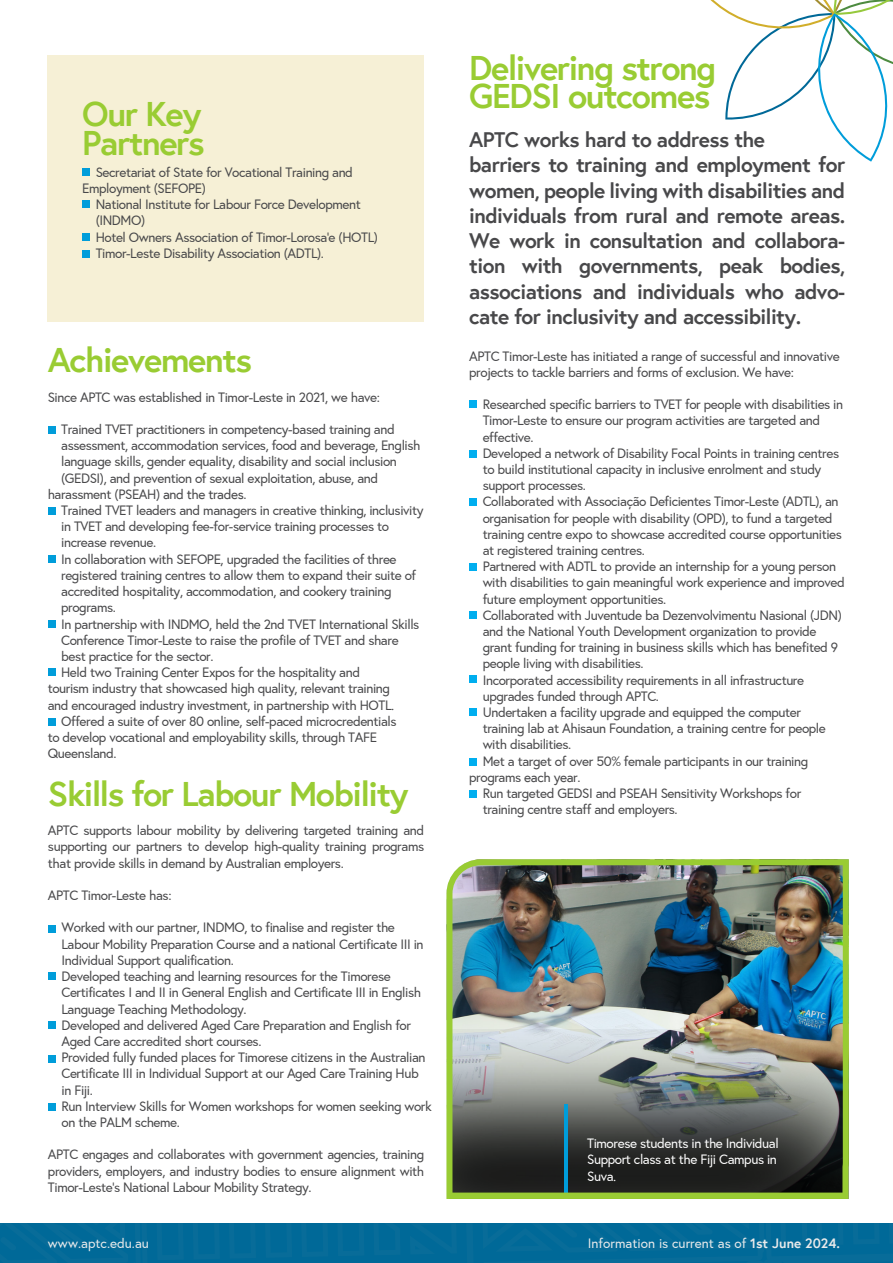
<style>
.page{position:relative;width:893px;height:1263px;background:#fff}
.page>*{position:absolute;margin:0;border:0;box-sizing:border-box;transform-origin:0 0}
.t1{font:700 34.2px/28.5px "Europa";letter-spacing:-.04em;color:#9c3}
.t2{font:700 21px/25.2px "Europa";letter-spacing:-.025em;color:#48484a}
.t3{font:13.5px/16.2px "Europa";letter-spacing:-.03em;color:#48484a}
.t4{font:13.5px/16.4px "Europa";letter-spacing:-.03em;color:#fff}
.t5{font:13.5px "Europa";color:#e9eaeb}
.s1{font-weight:700}
</style>
<div class="page">
<div style="left:48px;top:55px;width:376px;height:267px;background:#f6f0d6"></div>
<div style="left:0;top:1223px;width:893px;height:40px;background:#006998"></div>
<div style="left:469px;top:400px;width:8px;height:7px;background:#00aeef"></div>
<div style="left:469px;top:450px;width:8px;height:8px;background:#00aeef"></div>
<div style="left:469px;top:498px;width:8px;height:8px;background:#00aeef"></div>
<div style="left:469px;top:563px;width:8px;height:8px;background:#00aeef"></div>
<div style="left:469px;top:611px;width:8px;height:8px;background:#00aeef"></div>
<div style="left:469px;top:675px;width:8px;height:8px;background:#00aeef"></div>
<div style="left:469px;top:708px;width:8px;height:8px;background:#00aeef"></div>
<div style="left:469px;top:758px;width:8px;height:8px;background:#00aeef"></div>
<div style="left:469px;top:790px;width:8px;height:8px;background:#00aeef"></div>
<div style="left:48px;top:426px;width:7px;height:8px;background:#009dda"></div>
<div style="left:48px;top:507px;width:7px;height:8px;background:#009dda"></div>
<div style="left:48px;top:555px;width:7px;height:8px;background:#009dda"></div>
<div style="left:48px;top:620px;width:7px;height:8px;background:#009dda"></div>
<div style="left:48px;top:668px;width:7px;height:8px;background:#009dda"></div>
<div style="left:48px;top:718px;width:7px;height:7px;background:#009dda"></div>
<div style="left:48px;top:925px;width:8px;height:8px;background:#009dda"></div>
<div style="left:48px;top:972px;width:8px;height:8px;background:#009dda"></div>
<div style="left:48px;top:1021px;width:8px;height:8px;background:#009dda"></div>
<div style="left:48px;top:1055px;width:8px;height:8px;background:#009dda"></div>
<div style="left:48px;top:1103px;width:8px;height:8px;background:#009dda"></div>
<div style="left:82px;top:168px;width:8px;height:8px;background:#009dda"></div>
<div style="left:82px;top:200px;width:8px;height:8px;background:#009dda"></div>
<div style="left:82px;top:233px;width:8px;height:8px;background:#009dda"></div>
<div style="left:82px;top:250px;width:8px;height:8px;background:#009dda"></div>
<svg style="left:710px;top:0;width:183px;height:162px"></svg>
<img style="left:446px;top:859px;width:403px;height:340px">
<h1 class="t1" style="left:82px;top:99px;width:124px">Our Key<br>Partners</h1>
<p class="t3" style="left:82px;top:164px;width:272px;text-indent:13px">Secretariat of State for Vocational Training and<br>Employment (SEFOPE)</p>
<p class="t3" style="left:96px;top:196px;width:284px">National Institute for Labour Force Development (INDMO)<br>Hotel Owners Association of Timor-Lorosa'e (HOTL)<br>Timor-Leste Disability Association (ADTL).</p>
<h1 class="t1" style="left:48px;top:345px;width:206px">Achievements</h1>
<p class="t3" style="left:48px;top:389px;width:334px">Since APTC was established in Timor-Leste in 2021, we have:</p>
<p class="t3" style="left:61px;top:421px;width:335px">Trained TVET practitioners in competency-based training and</p>
<p class="t3" style="left:61px;top:437px;width:361px">assessment, accommodation services, food and beverage, English</p>
<p class="t3" style="left:61px;top:454px;width:337px">language skills, gender equality, disability and social inclusion</p>
<p class="t3" style="left:61px;top:470px;width:318px">(GEDSI), and prevention of sexual exploitation, abuse, and</p>
<p class="t3" style="left:48px;top:486px;width:200px">harassment (PSEAH) and the trades.</p>
<p class="t3" style="left:61px;top:502px;width:364px">Trained TVET leaders and managers in creative thinking, inclusivity</p>
<p class="t3" style="left:61px;top:518px;width:329px">in TVET and developing fee-for-service training processes to</p>
<p class="t3" style="left:61px;top:535px;width:96px">increase revenue.</p>
<p class="t3" style="left:61px;top:551px;width:337px">In collaboration with SEFOPE, upgraded the facilities of three</p>
<p class="t3" style="left:61px;top:567px;width:357px">registered training centres to allow them to expand their suite of</p>
<p class="t3" style="left:61px;top:583px;width:332px">accredited hospitality, accommodation, and cookery training</p>
<p class="t3" style="left:61px;top:599px;width:56px">programs.</p>
<p class="t3" style="left:61px;top:616px;width:360px">In partnership with INDMO, held the 2nd TVET International Skills</p>
<p class="t3" style="left:61px;top:632px;width:339px">Conference Timor-Leste to raise the profile of TVET and share</p>
<p class="t3" style="left:61px;top:648px;width:154px">best practice for the sector.</p>
<p class="t3" style="left:61px;top:665px;width:300px">Held two Training Center Expos for the hospitality and</p>
<p class="t3" style="left:48px;top:680px;width:344px">tourism industry that showcased high quality, relevant training</p>
<p class="t3" style="left:48px;top:697px;width:348px">and encouraged industry investment, in partnership with HOTL.</p>
<p class="t3" style="left:61px;top:713px;width:337px">Offered a suite of over 80 online, self-paced microcredentials</p>
<p class="t3" style="left:48px;top:729px;width:331px">to develop vocational and employability skills, through TAFE</p>
<p class="t3" style="left:48px;top:745px;width:71px">Queensland.</p>
<h1 class="t1" style="left:48px;top:778px;width:362px">Skills for Labour Mobility</h1>
<p class="t3" style="left:48px;top:822px;width:378px;text-align:justify">APTC supports labour mobility by delivering targeted training and supporting our partners to develop high-quality training programs that provide skills in demand by Australian employers.</p>
<p class="t3" style="left:48px;top:887px;width:125px">APTC Timor-Leste has:</p>
<p class="t3" style="left:61px;top:920px;width:372px">Worked with our partner, INDMO, to finalise and register the Labour Mobility Preparation Course and a national Certificate III in Individual Support qualification.<br>Developed teaching and learning resources for the Timorese Certificates I and II in General English and Certificate III in English Language Teaching Methodology.<br>Developed and delivered Aged Care Preparation and English for Aged Care accredited short courses.<br>Provided fully funded places for Timorese citizens in the Australian Certificate III in Individual Support at our Aged Care Training Hub in Fiji.<br>Run Interview Skills for Women workshops for women seeking work on the PALM scheme.</p>
<p class="t3" style="left:48px;top:1146px;width:378px;text-align:justify">APTC engages and collaborates with government agencies, training providers, employers, and industry bodies to ensure alignment with Timor-Leste's National Labour Mobility Strategy.</p>
<h1 class="t1" style="left:469px;top:52px;width:249px">Delivering strong<br>GEDSI outcomes</h1>
<p class="t2" style="left:469px;top:127px;width:378px">APTC works hard to address the<br>barriers to training and employment for women, people living with disabilities and individuals from rural and remote areas.<br>We work in consultation and collabora&shy;tion with governments, peak bodies, associations and individuals who advo&shy;cate for inclusivity and accessibility.</p>
<p class="t3" style="left:469px;top:348px;width:372px">APTC Timor-Leste has initiated a range of successful and innovative projects to tackle barriers and forms of exclusion. We have:</p>
<p class="t3" style="left:483px;top:396px;width:362px">Researched specific barriers to TVET for people with disabilities in</p>
<p class="t3" style="left:483px;top:412px;width:339px">Timor-Leste to ensure our program activities are targeted and</p>
<p class="t3" style="left:483px;top:429px;width:52px">effective.</p>
<p class="t3" style="left:483px;top:445px;width:358px">Developed a network of Disability Focal Points in training centres</p>
<p class="t3" style="left:483px;top:461px;width:340px">to build institutional capacity in inclusive enrolment and study</p>
<p class="t3" style="left:483px;top:477px;width:105px">support processes.</p>
<p class="t3" style="left:483px;top:493px;width:357px">Collaborated with Associação Deficientes Timor-Leste (ADTL), an</p>
<p class="t3" style="left:483px;top:510px;width:351px">organisation for people with disability (OPD), to fund a targeted</p>
<p class="t3" style="left:483px;top:526px;width:361px">training centre expo to showcase accredited course opportunities</p>
<p class="t3" style="left:483px;top:542px;width:164px">at registered training centres.</p>
<p class="t3" style="left:483px;top:558px;width:355px">Partnered with ADTL to provide an internship for a young person</p>
<p class="t3" style="left:483px;top:574px;width:364px">with disabilities to gain meaningful work experience and improved</p>
<p class="t3" style="left:483px;top:591px;width:185px">future employment opportunities.</p>
<p class="t3" style="left:483px;top:607px;width:361px">Collaborated with Juventude ba Dezenvolvimentu Nasional (JDN)</p>
<p class="t3" style="left:483px;top:623px;width:335px">and the National Youth Development organization to provide</p>
<p class="t3" style="left:483px;top:639px;width:357px">grant funding for training in business skills which has benefited 9</p>
<p class="t3" style="left:483px;top:655px;width:162px">people living with disabilities.</p>
<p class="t3" style="left:483px;top:672px;width:323px">Incorporated accessibility requirements in all infrastructure</p>
<p class="t3" style="left:483px;top:688px;width:178px">upgrades funded through APTC.</p>
<p class="t3" style="left:483px;top:704px;width:320px">Undertaken a facility upgrade and equipped the computer</p>
<p class="t3" style="left:483px;top:720px;width:345px">training lab at Ahisaun Foundation, a training centre for people</p>
<p class="t3" style="left:483px;top:736px;width:90px">with disabilities.</p>
<p class="t3" style="left:483px;top:753px;width:327px">Met a target of over 50% female participants in our training</p>
<p class="t3" style="left:469px;top:769px;width:113px">programs each year.</p>
<p class="t3" style="left:483px;top:785px;width:320px">Run targeted GEDSI and PSEAH Sensitivity Workshops for</p>
<p class="t3" style="left:483px;top:801px;width:196px">training centre staff and employers.</p>
<p class="t4" style="left:587px;top:1135px;width:193px">Timorese students in the Individual<br>Support class at the Fiji Campus in<br>Suva.</p>
<p class="t5" style="left:48px;top:1235px;width:102px">www.aptc.edu.au</p>
<p class="t5" style="left:588px;top:1235px;width:254px">Information is current as of <span class="s1">1st June 2024.</span></p>
</div>
